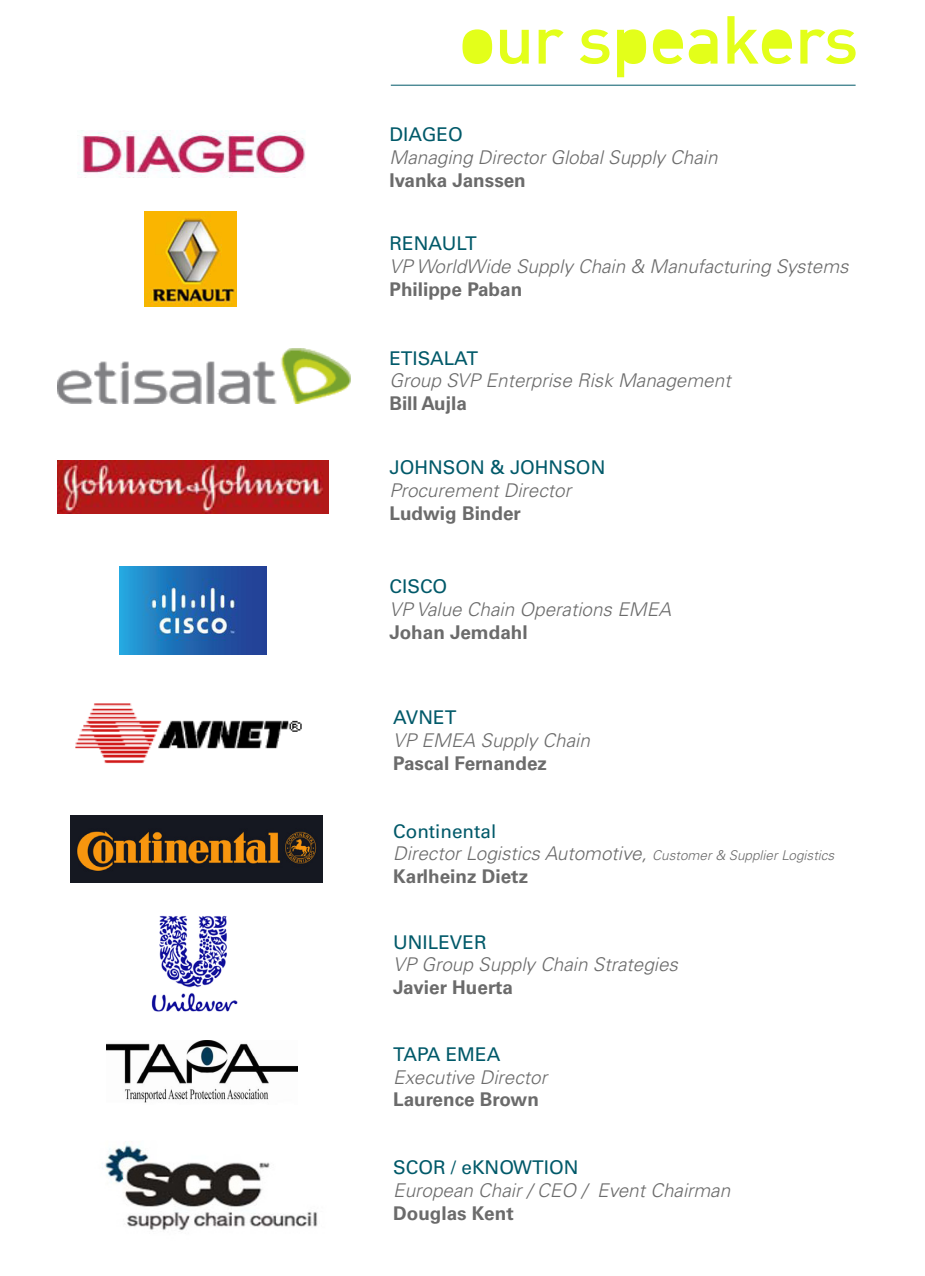
<style>
.page{position:relative;width:925px;height:1276px;background:#fff}
.page>*{position:absolute;margin:0;border:0;box-sizing:border-box;transform-origin:0 0}
.t1{font:italic 300 18.9px "Univers";color:#6b6b6b}
.t2{font:700 18.9px "Univers";color:#6b6b6b}
.t3{font:18.9px "Univers";color:#005969}
.s1{font-size:13.5px}
</style>
<div class="page">
<svg style="left:462px;top:29px;width:30px;height:35px"></svg>
<svg style="left:500px;top:30px;width:29px;height:34px"></svg>
<svg style="left:539px;top:29px;width:24px;height:35px"></svg>
<svg style="left:580px;top:29px;width:29px;height:35px"></svg>
<svg style="left:617px;top:29px;width:29px;height:48px"></svg>
<svg style="left:653px;top:29px;width:30px;height:35px"></svg>
<svg style="left:689px;top:29px;width:28px;height:35px"></svg>
<svg style="left:727px;top:16px;width:65px;height:48px"></svg>
<svg style="left:800px;top:29px;width:55px;height:35px"></svg>
<hr style="left:391px;top:85px;width:464px;height:1px;background:#005969">
<img style="left:58px;top:460px;width:270px;height:53px">
<img style="left:145px;top:212px;width:91px;height:95px">
<img style="left:120px;top:566px;width:147px;height:88px">
<img style="left:75px;top:703px;width:227px;height:61px">
<img style="left:104px;top:1143px;width:214px;height:88px">
<img style="left:78px;top:131px;width:228px;height:46px">
<img style="left:106px;top:1040px;width:192px;height:63px">
<img style="left:70px;top:815px;width:252px;height:67px">
<img style="left:58px;top:348px;width:292px;height:55px">
<img style="left:151px;top:915px;width:87px;height:97px">
<p class="t3" style="left:389px;top:124px;width:75px">DIAGEO</p>
<p class="t1" style="left:389px;top:146px;width:330px">Managing Director Global Supply Chain</p>
<p class="t2" style="left:389px;top:169px;width:138px">Ivanka Janssen</p>
<p class="t3" style="left:389px;top:232px;width:89px">RENAULT</p>
<p class="t1" style="left:389px;top:255px;width:461px">VP WorldWide Supply Chain &amp; Manufacturing Systems</p>
<p class="t2" style="left:389px;top:278px;width:134px">Philippe Paban</p>
<p class="t3" style="left:389px;top:347px;width:90px">ETISALAT</p>
<p class="t1" style="left:389px;top:369px;width:343px">Group SVP Enterprise Risk Management</p>
<p class="t2" style="left:389px;top:392px;width:79px">Bill Aujla</p>
<p class="t3" style="left:389px;top:456px;width:217px">JOHNSON &amp; JOHNSON</p>
<p class="t1" style="left:389px;top:479px;width:183px">Procurement Director</p>
<p class="t2" style="left:389px;top:502px;width:133px">Ludwig Binder</p>
<p class="t3" style="left:389px;top:575px;width:59px">CISCO</p>
<p class="t1" style="left:389px;top:598px;width:283px">VP Value Chain Operations EMEA</p>
<p class="t2" style="left:389px;top:621px;width:140px">Johan Jemdahl</p>
<p class="t3" style="left:393px;top:706px;width:65px">AVNET</p>
<p class="t1" style="left:393px;top:729px;width:198px">VP EMEA Supply Chain</p>
<p class="t2" style="left:393px;top:752px;width:155px">Pascal Fernandez</p>
<p class="t3" style="left:393px;top:819px;width:105px">Continental</p>
<p class="t1" style="left:393px;top:842px;width:443px">Director Logistics Automotive, <span class="s1">Customer &amp; Supplier Logistics</span></p>
<p class="t2" style="left:393px;top:865px;width:136px">Karlheinz Dietz</p>
<p class="t3" style="left:393px;top:930px;width:95px">UNILEVER</p>
<p class="t1" style="left:393px;top:953px;width:286px">VP Group Supply Chain Strategies</p>
<p class="t2" style="left:393px;top:976px;width:121px">Javier Huerta</p>
<p class="t3" style="left:393px;top:1043px;width:109px">TAPA EMEA</p>
<p class="t1" style="left:393px;top:1065px;width:155px">Executive Director</p>
<p class="t2" style="left:393px;top:1088px;width:147px">Laurence Brown</p>
<p class="t3" style="left:393px;top:1156px;width:187px">SCOR / eKNOWTION</p>
<p class="t1" style="left:393px;top:1178px;width:339px">European Chair / CEO / Event Chairman</p>
<p class="t2" style="left:393px;top:1201px;width:122px">Douglas Kent</p>
</div>
